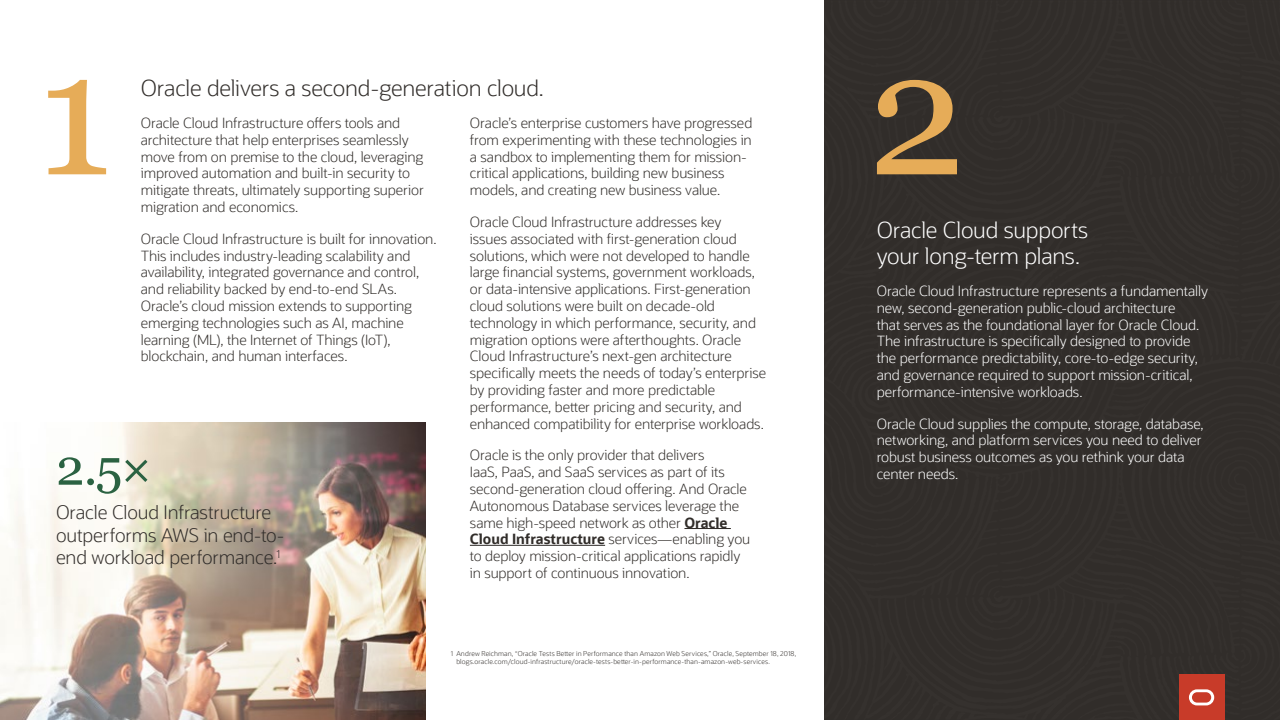
<style>
.page{position:relative;width:1280px;height:720px;background:#fff}
.page>*{position:absolute;margin:0;border:0;box-sizing:border-box;transform-origin:0 0}
.Body{font:175px "Georgia";color:#e6ac58}
.t1{font:50.7px "Georgia";color:#2b6242}
.t2{font:300 22px "Oracle Sans";letter-spacing:-.01em;color:#312d2a}
.t3{font:300 22px/26.4px "Oracle Sans";letter-spacing:-.01em;color:#fff}
.t4{font:300 18.6px/22.3px "Oracle Sans";letter-spacing:-.01em;color:#312d2a}
.t5{font:300 14px/16.8px "Oracle Sans";letter-spacing:-.01em;color:#312d2a}
.t6{font:300 14px/16.8px "Oracle Sans";letter-spacing:-.01em;color:#fff}
.Body-2{font:300 6.7px/8.1px "Oracle Sans";letter-spacing:.015em;color:#312d2a}
.s1{font-weight:700}
</style>
<div class="page">
<div style="left:825px;top:0;width:455px;height:720px;background:#312d2a"></div>
<img style="left:0;top:422px;width:425px;height:298px">
<hr style="left:684px;top:528px;width:47px;height:1px;background:#312d2a">
<hr style="left:470px;top:545px;width:135px;height:1px;background:#312d2a">
<div style="left:1179px;top:675px;width:45px;height:45px;background:#c83b29"></div>
<svg style="left:1189px;top:689px;width:25px;height:16px"></svg>
<p class="t2" style="left:141px;top:75px;width:405px">Oracle delivers a second-generation cloud.</p>
<p class="t5" style="left:141px;top:115px;width:285px">Oracle Cloud Infrastructure offers tools and architecture that help enterprises seamlessly move from on premise to the cloud, leveraging improved automation and built-in security to mitigate threats, ultimately supporting superior migration and economics.</p>
<p class="t5" style="left:141px;top:230px;width:297px">Oracle Cloud Infrastructure is built for innovation.<br>This includes industry-leading scalability and availability, integrated governance and control, and reliability backed by end-to-end SLAs.<br>Oracle’s cloud mission extends to supporting emerging technologies such as AI, machine learning (ML), the Internet of Things (IoT), blockchain, and human interfaces.</p>
<p class="Body" style="left:37px;top:-14px;width:77px">1</p>
<p class="Body" style="left:868px;top:-14px;width:99px">2</p>
<p class="t5" style="left:470px;top:115px;width:284px">Oracle’s enterprise customers have progressed from experimenting with these technologies in a sandbox to implementing them for mission&shy;critical applications, building new business models, and creating new business value.</p>
<p class="t5" style="left:470px;top:214px;width:298px">Oracle Cloud Infrastructure addresses key<br>issues associated with first-generation cloud solutions, which were not developed to handle large financial systems, government workloads, or data-intensive applications. First-generation cloud solutions were built on decade-old technology in which performance, security, and migration options were afterthoughts. Oracle Cloud Infrastructure’s next-gen architecture specifically meets the needs of today’s enterprise by providing faster and more predictable performance, better pricing and security, and enhanced compatibility for enterprise workloads.</p>
<p class="t5" style="left:470px;top:447px;width:282px">Oracle is the only provider that delivers<br>IaaS, PaaS, and SaaS services as part of its second-generation cloud offering. And Oracle Autonomous Database services leverage the same high-speed network as other <span class="s1">Oracle Cloud Infrastructure</span> services—enabling you to deploy mission-critical applications rapidly in support of continuous innovation.</p>
<p class="t3" style="left:877px;top:217px;width:213px">Oracle Cloud supports your long-term plans.</p>
<p class="t6" style="left:877px;top:283px;width:333px">Oracle Cloud Infrastructure represents a fundamentally new, second-generation public-cloud architecture<br>that serves as the foundational layer for Oracle Cloud.<br>The infrastructure is specifically designed to provide the performance predictability, core-to-edge security, and governance required to support mission-critical, performance-intensive workloads.</p>
<p class="t6" style="left:877px;top:415px;width:329px">Oracle Cloud supplies the compute, storage, database, networking, and platform services you need to deliver robust business outcomes as you rethink your data</p>
<p class="t1" style="left:56px;top:430px;width:98px">2.5×</p>
<p class="t6" style="left:877px;top:466px;width:83px">center needs.</p>
<p class="t4" style="left:56px;top:502px;width:230px">Oracle Cloud Infrastructure outperforms AWS in end-to&shy;end workload performance.<sup>1</sup></p>
<p class="Body-2" style="left:456px;top:650px;width:341px;text-indent:-6px">1 Andrew Reichman, “Oracle Tests Better in Performance than Amazon Web Services,” Oracle, September 18, 2018, blogs.oracle.com/cloud-infrastructure/oracle-tests-better-in-performance-than-amazon-web-services.</p>
</div>
